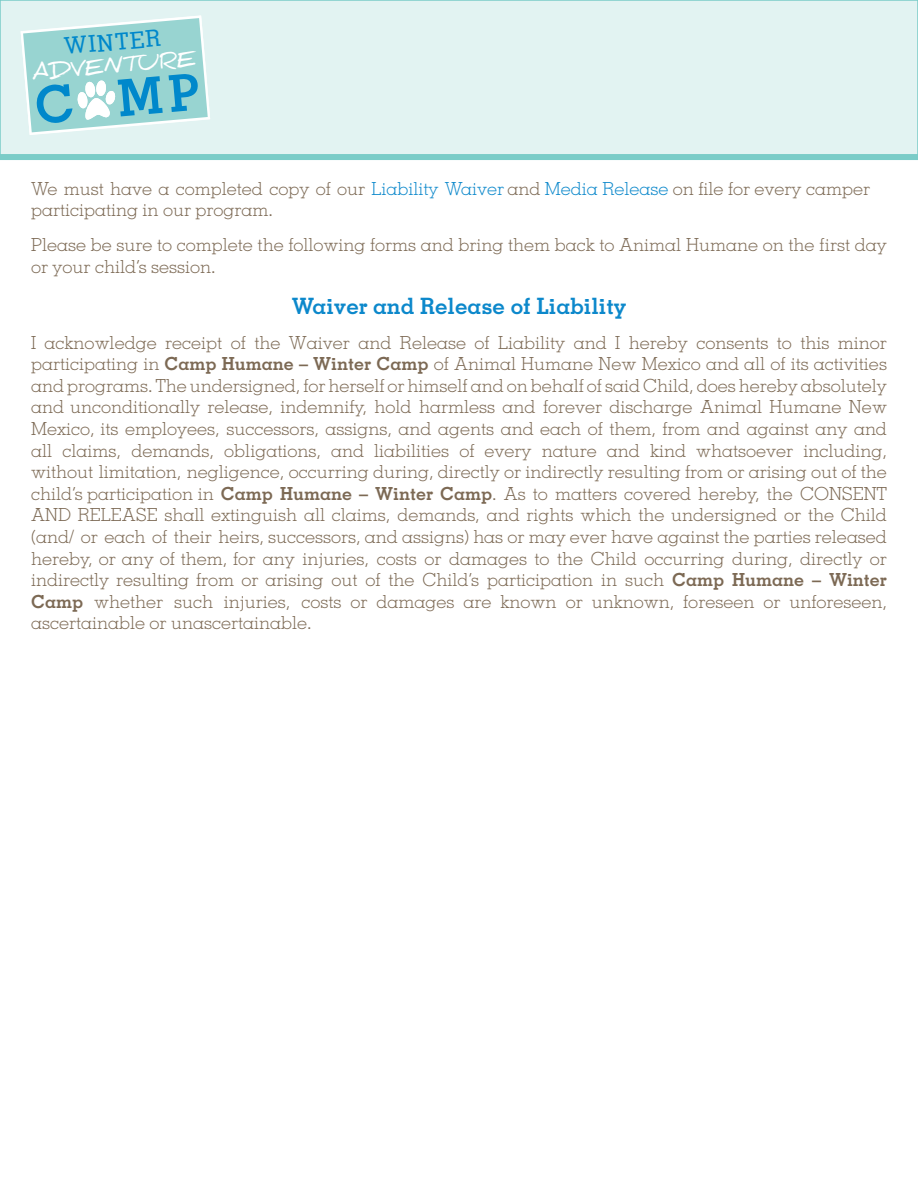
<style>
.page{position:relative;width:918px;height:1188px;background:#fff}
.page>*{position:absolute;margin:0;border:0;box-sizing:border-box;transform-origin:0 0}
.t1{font:500 23.1px "Memphis LT Std";color:#0088cb}
.t2{font:700 22.5px "Memphis LT Std";color:#0c88cb}
.t3{font:700 20.7px "Daniel";color:#fff}
.t4{font:300 18px/21.6px "Memphis LT Std";color:#7c6954}
.s1{color:#0c88cb}
.s2{font-weight:700}
</style>
<div class="page">
<div style="left:0;top:0;width:918px;height:160px;background:#e2f3f2"></div>
<svg style="left:21px;top:15px;width:189px;height:120px"></svg>
<p class="t1" style="left:63px;top:32px;width:99px;rotate:-5deg">WINTER</p>
<p class="t3" style="left:31px;top:61px;width:167px;rotate:-5deg">ADVENTURE</p>
<p class="t4" style="left:31px;top:178px;width:840px">We must have a completed copy of our <span class="s1">Liability Waiver</span> and <span class="s1">Media Release</span> on file for every camper participating in our program.</p>
<p class="t4" style="left:31px;top:234px;width:857px">Please be sure to complete the following forms and bring them back to Animal Humane on the first day or your child’s session.</p>
<p class="t2" style="left:292px;top:291px;width:336px">Waiver and Release of Liability</p>
<p class="t4" style="left:31px;top:331px;width:857px;text-align:justify">I acknowledge receipt of the Waiver and Release of Liability and I hereby consents to this minor participating in <span class="s2">Camp Humane – Winter Camp</span> of Animal Humane New Mexico and all of its activities and programs. The undersigned, for herself or himself and on behalf of said Child, does hereby absolutely and unconditionally release, indemnify, hold harmless and forever discharge Animal Humane New Mexico, its employees, successors, assigns, and agents and each of them, from and against any and all claims, demands, obligations, and liabilities of every nature and kind whatsoever including, without limitation, negligence, occurring during, directly or indirectly resulting from or arising out of the child’s participation in <span class="s2">Camp Humane – Winter Camp</span>. As to matters covered hereby, the CONSENT AND RELEASE shall extinguish all claims, demands, and rights which the undersigned or the Child (and/ or each of their heirs, successors, and assigns) has or may ever have against the parties released hereby, or any of them, for any injuries, costs or damages to the Child occurring during, directly or indirectly resulting from or arising out of the Child’s participation in such <span class="s2">Camp Humane – Winter Camp</span> whether such injuries, costs or damages are known or unknown, foreseen or unforeseen, ascertainable or unascertainable.</p>
</div>
